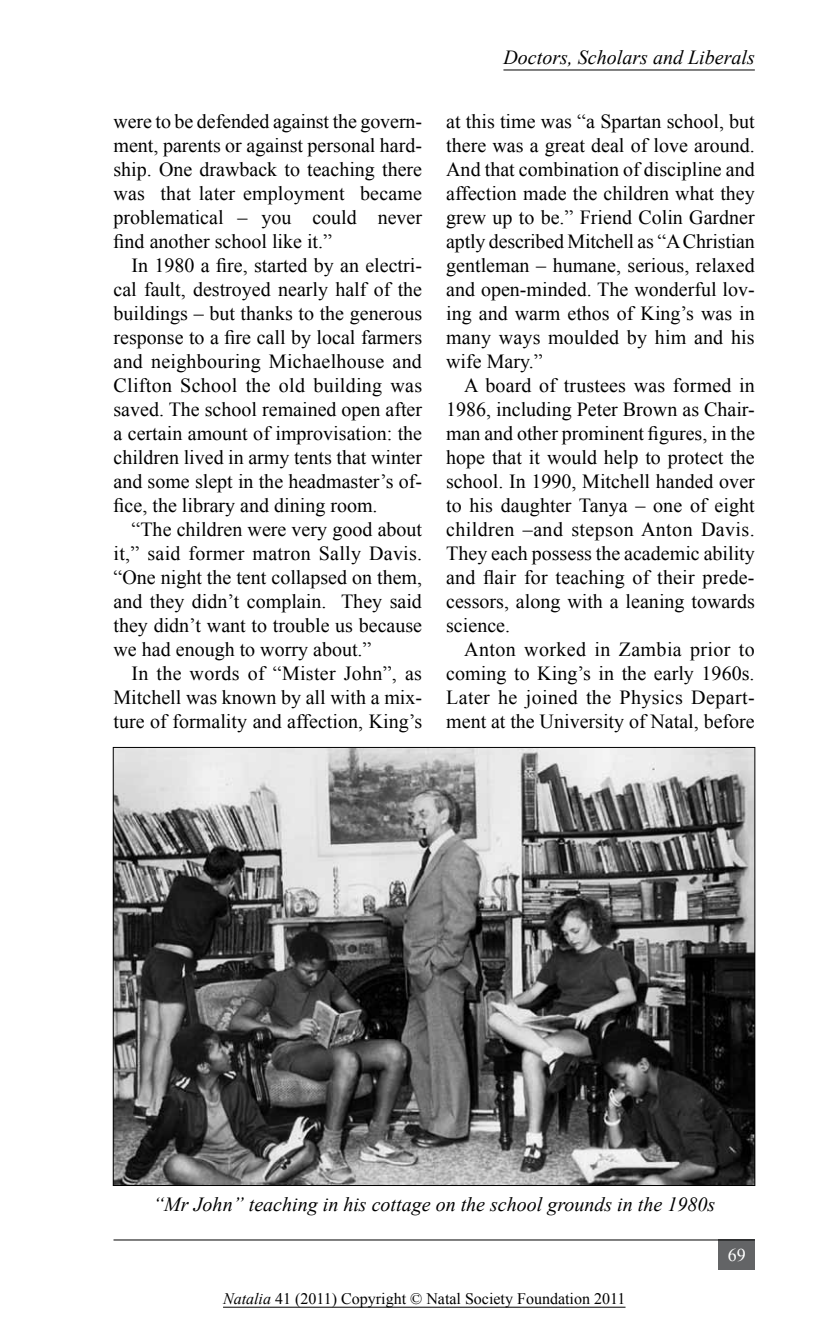
<style>
.page{position:relative;width:840px;height:1333px;background:#fff}
.page>*{position:absolute;margin:0;border:0;box-sizing:border-box;transform-origin:0 0}
.t1{font:20px/24px "Times New Roman";color:#000;text-align:justify}
.t2{font:italic 20px "Times New Roman";color:#000}
.t3{font:18px "Times New Roman";color:#fff}
.t4{font:16px "Times New Roman";color:#000}
.s1{font-style:italic}
</style>
<div class="page">
<hr style="left:503px;top:70px;width:251px;height:1px;background:#000">
<div style="left:718px;top:1239px;width:36px;height:30px;background:#636466"></div>
<hr style="left:113px;top:1239px;width:641px;height:1px;background:#000">
<hr style="left:223px;top:1306px;width:402px;height:1px;background:#000">
<img style="left:115px;top:749px;width:638px;height:434px">
<p class="t1" style="left:113px;top:109px;width:310px">were to be defended against the govern&shy;ment, parents or against personal hard&shy;ship. One drawback to teaching there was that later employment became problematical – you could never find another school like it.”</p>
<p class="t1" style="left:113px;top:253px;width:310px;text-indent:18px">In 1980 a fire, started by an electri&shy;cal fault, destroyed nearly half of the buildings – but thanks to the generous response to a fire call by local farmers and neighbouring Michaelhouse and Clifton School the old building was saved. The school remained open after a certain amount of improvisation: the children lived in army tents that winter and some slept in the headmaster’s of&shy;fice, the library and dining room.</p>
<p class="t1" style="left:113px;top:517px;width:310px;text-indent:18px">“The children were very good about it,” said former matron Sally Davis. “One night the tent collapsed on them, and they didn’t complain. They said they didn’t want to trouble us because we had enough to worry about.”</p>
<p class="t1" style="left:113px;top:661px;width:310px;text-indent:18px">In the words of “Mister John”, as Mitchell was known by all with a mix&shy;ture of formality and affection, King’s</p>
<p class="t2" style="left:503px;top:43px;width:253px">Doctors, Scholars and Liberals</p>
<p class="t1" style="left:446px;top:109px;width:310px">at this time was “a Spartan school, but there was a great deal of love around.<br>And that combination of discipline and affection made the children what they grew up to be.” Friend Colin Gardner aptly described Mitchell as “A Christian gentleman – humane, serious, relaxed and open-minded. The wonderful lov&shy;ing and warm ethos of King’s was in many ways moulded by him and his wife Mary.”</p>
<p class="t1" style="left:446px;top:373px;width:310px;text-indent:18px">A board of trustees was formed in 1986, including Peter Brown as Chair&shy;man and other prominent figures, in the hope that it would help to protect the school. In 1990, Mitchell handed over to his daughter Tanya – one of eight children –and stepson Anton Davis.<br>They each possess the academic ability and flair for teaching of their prede&shy;cessors, along with a leaning towards science.</p>
<p class="t1" style="left:446px;top:637px;width:310px;text-indent:18px">Anton worked in Zambia prior to coming to King’s in the early 1960s.<br>Later he joined the Physics Depart&shy;ment at the University of Natal, before</p>
<p class="t2" style="left:153px;top:1190px;width:563px">“Mr John” teaching in his cottage on the school grounds in the 1980s</p>
<p class="t4" style="left:223px;top:1288px;width:404px"><span class="s1">Natalia</span> 41 (2011) Copyright © Natal Society Foundation 2011</p>
<p class="t3" style="left:727px;top:1242px;width:19px">69</p>
</div>
